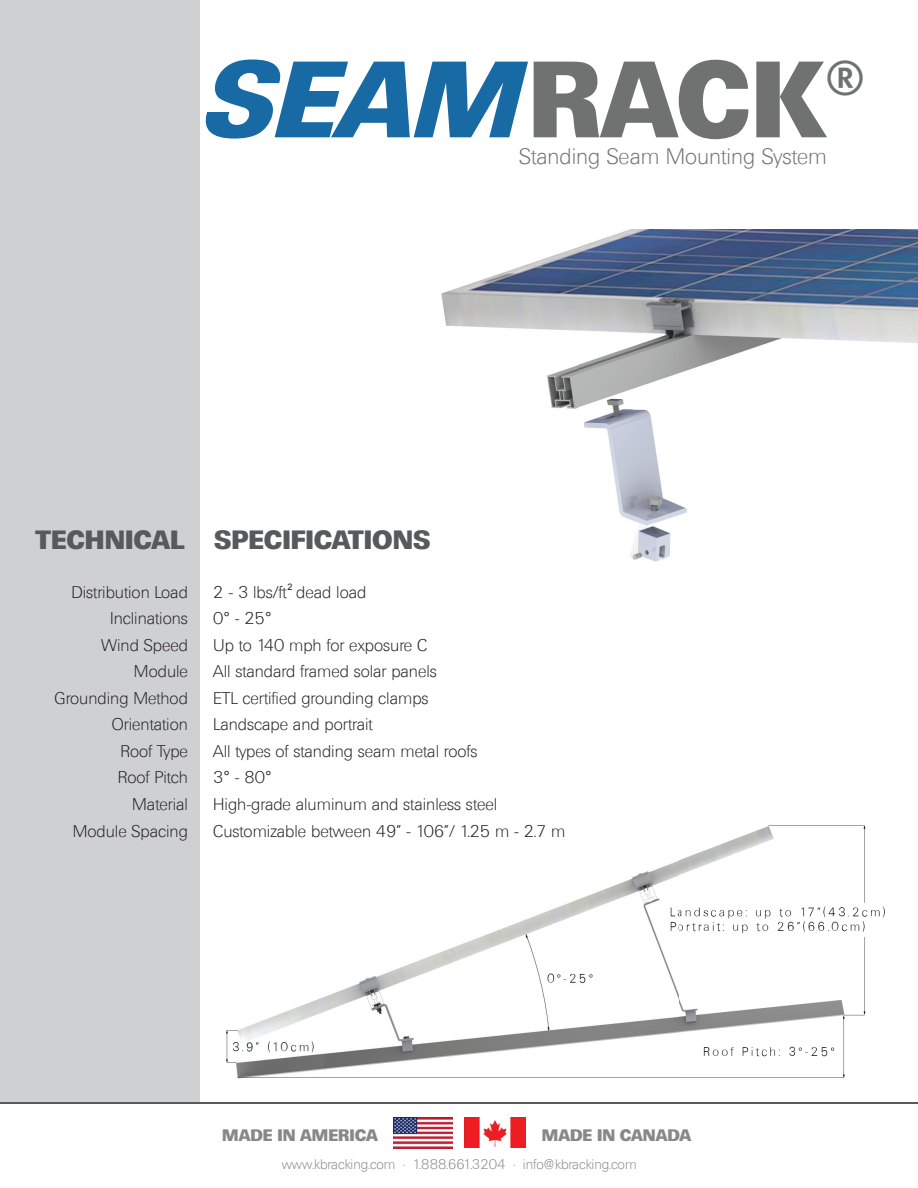
<style>
.page{position:relative;width:918px;height:1188px;background:#fff}
.page>*{position:absolute;margin:0;border:0;box-sizing:border-box;transform-origin:0 0}
.t1{font:italic 800 105px "Ultimate Serial";color:#176aa4}
.t2{font:25.8px "Ultimate Serial Xbold";color:#58595a}
.t3{font:25.65px "Ultimate Serial Xbold";color:#58595a}
.t4{font:21.75px "Ultimate Serial Xlight";color:#707272}
.t5{font:16.5px/26.5px "Ultimate Serial Xlight";color:#231f20}
.t6{font:16.2px "Ultimate Serial Xbold";color:#86888b}
.t7{font:13.5px "Ultimate Serial Xlight";color:#86888b}
.t8{font:9px "Arial";color:#231f20}
.s1{font-style:normal;color:#707272}
.s2{font-family:"Arial"}
</style>
<div class="page">
<div style="left:0;top:0;width:200px;height:1102px;background:#cfd0d2"></div>
<img style="left:441px;top:230px;width:477px;height:332px">
<img style="left:226px;top:825px;width:659px;height:254px">
<img style="left:394px;top:1117px;width:58px;height:31px">
<img style="left:464px;top:1118px;width:62px;height:29px">
<hr style="left:0;top:1102px;width:918px;height:2px;background:#5a5a5d">
<h1 class="t1" style="left:198px;top:33px;width:672px">SEAM<span class="s1">RACK</span><sup>®</sup></h1>
<h3 class="t4" style="left:519px;top:139px;width:309px">Standing Seam Mounting System</h3>
<h3 class="t3" style="left:36px;top:518px;width:150px">TECHNICAL</h3>
<p class="t5" style="left:55px;top:577px;width:135px;text-align:right">Distribution Load<br>Inclinations<br>Wind Speed<br>Module<br>Grounding Method<br>Orientation<br>Roof Type<br>Roof Pitch<br>Material<br>Module Spacing</p>
<h2 class="t2" style="left:214px;top:517px;width:218px">SPECIFICATIONS</h2>
<p class="t8" style="left:288px;top:581px;width:7px">2</p>
<p class="t5" style="left:213px;top:577px;width:354px">2 - 3 lbs/ft dead load<br>0<span class="s2">°</span> - 25<span class="s2">°<br></span>Up to 140 mph for exposure C<br>All standard framed solar panels<br>ETL certified grounding clamps<br>Landscape and portrait<br>All types of standing seam metal roofs<br>3<span class="s2">°</span> - 80<span class="s2">°<br></span>High-grade aluminum and stainless steel<br>Customizable between 49” - 106”/ 1.25 m - 2.7 m</p>
<p class="t6" style="left:222px;top:1121px;width:157px">MADE IN AMERICA</p>
<p class="t6" style="left:542px;top:1121px;width:151px">MADE IN CANADA</p>
<p class="t7" style="left:282px;top:1154px;width:356px">www.kbracking.com • 1.888.661.3204 • info@kbracking.com</p>
</div>
